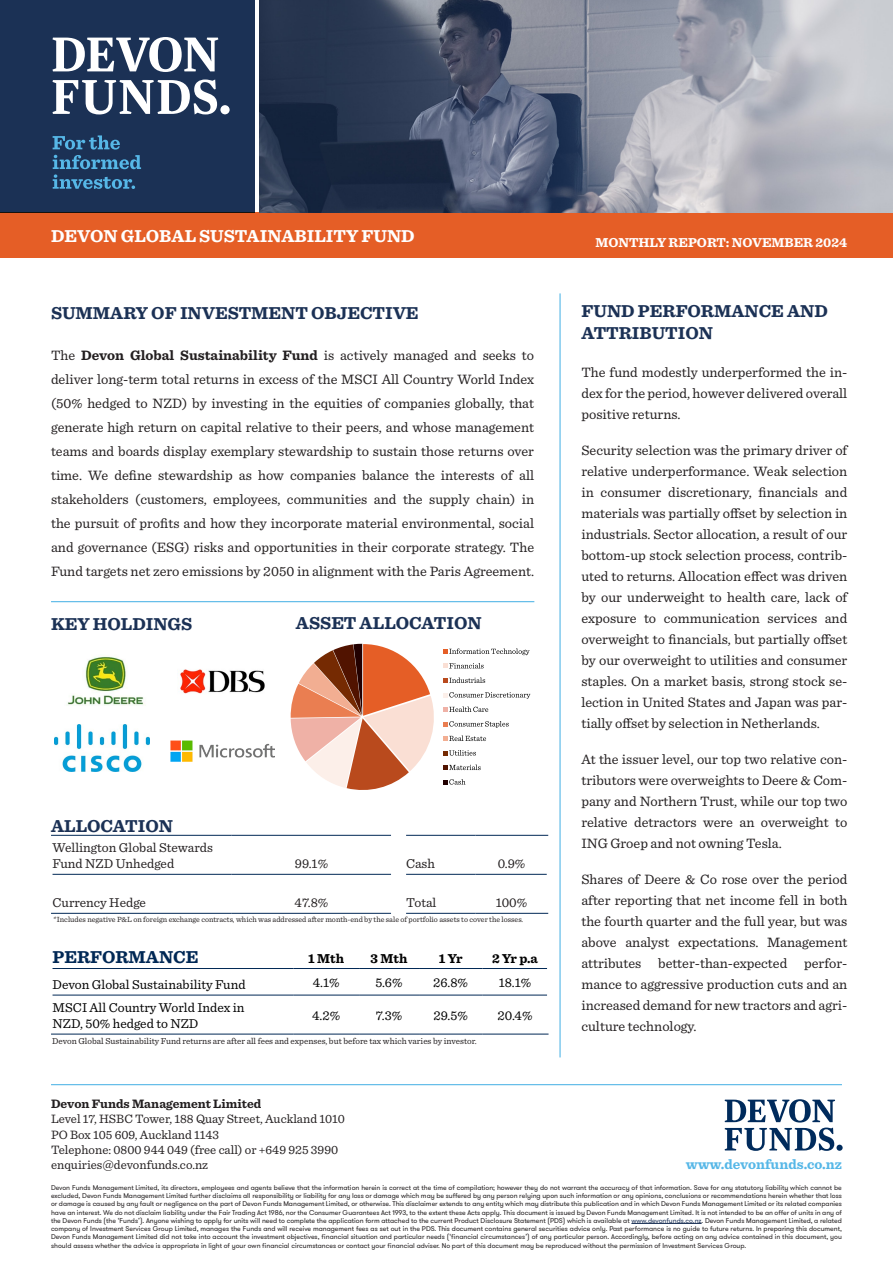
<style>
.page{position:relative;width:893px;height:1263px;background:#fff}
.page>*{position:absolute;margin:0;border:0;box-sizing:border-box;transform-origin:0 0}
.t1{font:700 18px/21.6px "Sentinel";color:#1b3155}
.t2{font:700 18px "Sentinel";color:#fff}
.t3{font:700 18px "Sentinel";color:#002855}
.t4{font:14.25px/21px "Sentinel";color:#231f20;text-align:justify}
.t5{font:700 14.25px "Sentinel";color:#56b7e7}
.t6{font:13.5px/16.2px "Sentinel";color:#000}
.t7{font:13.5px/16.2px "Sentinel";color:#231f20}
.t8{font:700 13.5px "Sentinel";color:#fff}
.t9{font:700 13.5px "Sentinel";color:#000}
.t10{font:12.75px "Sentinel";color:#231f20}
.t11{font:700 12.75px "Sentinel";color:#231f20}
.t12{font:9px "Sentinel";color:#231f20}
.t13{font:7.8px "Sentinel";color:#231f20}
.t14{font:6.9px/8.2px "GT Walsheim Pro";color:#231f20;text-align:justify}
.s1{font-weight:700}
.s2{color:#1b3155}
</style>
<div class="page">
<hr style="left:51px;top:601px;width:483px;height:1px;background:#56b7e7">
<hr style="left:559px;top:293px;width:2px;height:764px;background:#56b7e7">
<div style="left:0;top:213px;width:893px;height:45px;background:#e55e26"></div>
<img style="left:259px;top:0;width:634px;height:213px">
<div style="left:0;top:0;width:254px;height:213px;background:#1b3155"></div>
<svg style="left:53px;top:135px;width:88px;height:54px"></svg>
<svg style="left:53px;top:79px;width:177px;height:35px"></svg>
<svg style="left:53px;top:37px;width:165px;height:35px"></svg>
<hr style="left:631px;top:1223px;width:71px;height:1px;background:#1b3155">
<hr style="left:51px;top:1084px;width:791px;height:1px;background:#56b7e7">
<svg style="left:725px;top:1099px;width:118px;height:52px"></svg>
<img style="left:171px;top:740px;width:104px;height:22px">
<img style="left:67px;top:656px;width:79px;height:50px">
<img style="left:55px;top:724px;width:94px;height:48px">
<img style="left:180px;top:669px;width:85px;height:25px">
<svg style="left:290px;top:644px;width:240px;height:146px"></svg>
<hr style="left:53px;top:968px;width:240px;height:1px;background:#002855">
<hr style="left:293px;top:968px;width:66px;height:1px;background:#002855">
<hr style="left:359px;top:968px;width:60px;height:1px;background:#002855">
<hr style="left:419px;top:968px;width:63px;height:1px;background:#002855">
<hr style="left:482px;top:968px;width:65px;height:1px;background:#002855">
<hr style="left:53px;top:995px;width:240px;height:1px;background:#002855">
<hr style="left:293px;top:995px;width:66px;height:1px;background:#002855">
<hr style="left:359px;top:995px;width:60px;height:1px;background:#002855">
<hr style="left:419px;top:995px;width:63px;height:1px;background:#002855">
<hr style="left:482px;top:995px;width:65px;height:1px;background:#002855">
<hr style="left:51px;top:1034px;width:242px;height:1px;background:#002855">
<hr style="left:293px;top:1034px;width:66px;height:1px;background:#002855">
<hr style="left:359px;top:1034px;width:60px;height:1px;background:#002855">
<hr style="left:419px;top:1034px;width:63px;height:1px;background:#002855">
<hr style="left:482px;top:1034px;width:67px;height:1px;background:#002855">
<svg style="left:52px;top:873px;width:495px;height:40px"></svg>
<hr style="left:51px;top:835px;width:180px;height:1px;background:#002855">
<hr style="left:231px;top:835px;width:160px;height:1px;background:#002855">
<hr style="left:406px;top:835px;width:70px;height:1px;background:#002855">
<hr style="left:476px;top:835px;width:72px;height:1px;background:#002855">
<hr style="left:53px;top:874px;width:178px;height:1px;background:#002855">
<hr style="left:231px;top:874px;width:160px;height:1px;background:#002855">
<hr style="left:51px;top:913px;width:180px;height:1px;background:#002855">
<hr style="left:231px;top:913px;width:160px;height:1px;background:#002855">
<hr style="left:406px;top:874px;width:70px;height:1px;background:#002855">
<hr style="left:476px;top:874px;width:71px;height:1px;background:#002855">
<hr style="left:406px;top:913px;width:70px;height:1px;background:#002855">
<hr style="left:476px;top:913px;width:72px;height:1px;background:#002855">
<p class="t2" style="left:51px;top:222px;width:365px">DEVON GLOBAL SUSTAINABILITY FUND</p>
<p class="t1" style="left:51px;top:301px;width:369px">SUMMARY OF INVESTMENT OBJECTIVE</p>
<p class="t4" style="left:51px;top:342px;width:485px;line-height:24px">The <span class="s1">Devon Global Sustainability Fund</span> is actively managed and seeks to deliver long-term total returns in excess of the MSCI All Country World Index (50% hedged to NZD) by investing in the equities of companies globally, that generate high return on capital relative to their peers, and whose management teams and boards display exemplary stewardship to sustain those returns over time. We define stewardship as how companies balance the interests of all stakeholders (customers, employees, communities and the supply chain) in the pursuit of profits and how they incorporate material environmental, social and governance (ESG) risks and opportunities in their corporate strategy. The Fund targets net zero emissions by 2050 in alignment with the Paris Agreement.</p>
<p class="t1" style="left:51px;top:612px;width:143px">KEY HOLDINGS</p>
<p class="t1" style="left:296px;top:612px;width:187px">ASSET ALLOCATION</p>
<p class="t1" style="left:51px;top:814px;width:123px">ALLOCATION</p>
<p class="t7" style="left:53px;top:839px;width:162px">Wellington Global Stewards<br>Fund NZD Unhedged</p>
<p class="t7" style="left:295px;top:855px;width:35px">99.1%</p>
<p class="t7" style="left:406px;top:855px;width:30px">Cash</p>
<p class="t7" style="left:498px;top:855px;width:29px">0.9%</p>
<p class="t7" style="left:53px;top:894px;width:95px">Currency Hedge</p>
<p class="t7" style="left:295px;top:894px;width:35px">47.8%</p>
<p class="t7" style="left:406px;top:894px;width:32px">Total</p>
<p class="t7" style="left:496px;top:894px;width:33px">100%</p>
<p class="t13" style="left:54px;top:913px;width:471px">*Includes negative P&amp;L on foreign exchange contracts, which was addressed after month-end by the sale of portfolio assets to cover the losses.</p>
<p class="t3" style="left:53px;top:942px;width:147px">PERFORMANCE</p>
<p class="t9" style="left:308px;top:947px;width:37px">1 Mth</p>
<p class="t9" style="left:371px;top:947px;width:38px">3 Mth</p>
<p class="t9" style="left:439px;top:947px;width:25px">1 Yr</p>
<p class="t9" style="left:492px;top:947px;width:47px">2 Yr p.a</p>
<p class="t6" style="left:53px;top:976px;width:195px">Devon Global Sustainability Fund</p>
<p class="t6" style="left:313px;top:974px;width:28px">4.1%</p>
<p class="t6" style="left:376px;top:974px;width:29px">5.6%</p>
<p class="t6" style="left:433px;top:974px;width:36px">26.8%</p>
<p class="t6" style="left:499px;top:974px;width:34px">18.1%</p>
<p class="t6" style="left:53px;top:998px;width:193px">MSCI All Country World Index in<br>NZD, 50% hedged to NZD</p>
<p class="t6" style="left:312px;top:1006px;width:30px">4.2%</p>
<p class="t6" style="left:376px;top:1006px;width:28px">7.3%</p>
<p class="t6" style="left:433px;top:1006px;width:36px">29.5%</p>
<p class="t6" style="left:498px;top:1006px;width:36px">20.4%</p>
<p class="t12" style="left:52px;top:1034px;width:426px">Devon Global Sustainability Fund returns are after all fees and expenses, but before tax which varies by investor.</p>
<p class="t8" style="left:595px;top:232px;width:253px">MONTHLY REPORT: NOVEMBER 2024</p>
<p class="t8" style="left:634px;top:232px;width:181px">MONTHLY EPORT: APRIL</p>
<p class="t8" style="left:839px;top:232px;width:9px">2</p>
<p class="t1" style="left:581px;top:300px;width:248px">FUND PERFORMANCE AND<br>ATTRIBUTION</p>
<p class="t4" style="left:581px;top:361px;width:267px">The fund modestly underperformed the in&shy;dex for the period, however delivered overall positive returns.</p>
<p class="t4" style="left:581px;top:439px;width:267px">Security selection was the primary driver of relative underperformance. Weak selection in consumer discretionary, financials and materials was partially offset by selection in industrials. Sector allocation, a result of our bottom-up stock selection process, contrib&shy;uted to returns. Allocation effect was driven by our underweight to health care, lack of exposure to communication services and overweight to financials, but partially offset by our overweight to utilities and consumer staples. On a market basis, strong stock se&shy;lection in United States and Japan was par&shy;tially offset by selection in Netherlands.</p>
<p class="t4" style="left:581px;top:748px;width:267px">At the issuer level, our top two relative con&shy;tributors were overweights to Deere &amp; Com&shy;pany and Northern Trust, while our top two relative detractors were an overweight to ING Groep and not owning Tesla.</p>
<p class="t4" style="left:581px;top:868px;width:267px">Shares of Deere &amp; Co rose over the period after reporting that net income fell in both the fourth quarter and the full year, but was above analyst expectations. Management attributes better-than-expected perfor&shy;mance to aggressive production cuts and an increased demand for new tractors and agri&shy;culture technology.</p>
<p class="t11" style="left:51px;top:1094px;width:212px">Devon Funds Management Limited</p>
<p class="t10" style="left:51px;top:1109px;width:296px">Level 17, HSBC Tower, 188 Quay Street, Auckland 1010</p>
<p class="t10" style="left:51px;top:1125px;width:170px">PO Box 105 609, Auckland 1143</p>
<p class="t10" style="left:51px;top:1140px;width:289px">Telephone: 0800 944 049 (free call) or +649 925 3990</p>
<p class="t10" style="left:51px;top:1155px;width:159px">enquiries@devonfunds.co.nz</p>
<p class="t5" style="left:686px;top:1153px;width:158px">www.devonfunds.co.nz</p>
<p class="t14" style="left:51px;top:1183px;width:792px">Devon Funds Management Limited, its directors, employees and agents believe that the information herein is correct at the time of compilation; however they do not warrant the accuracy of that information. Save for any statutory liability which cannot be excluded, Devon Funds Management Limited further disclaims all responsibility or liability for any loss or damage which may be suffered by any person relying upon such information or any opinions, conclusions or recommendations herein whether that loss or damage is caused by any fault or negligence on the part of Devon Funds Management Limited, or otherwise. This disclaimer extends to any entity which may distribute this publication and in which Devon Funds Management Limited or its related companies have an interest. We do not disclaim liability under the Fair Trading Act 1986, nor the Consumer Guarantees Act 1993, to the extent these Acts apply. This document is issued by Devon Funds Management Limited. It is not intended to be an offer of units in any of the Devon Funds (the ‘Funds’). Anyone wishing to apply for units will need to complete the application form attached to the current Product Disclosure Statement (PDS) which is available at <span class="s2">www.devonfunds.co.nz</span>. Devon Funds Management Limited, a related company of Investment Services Group Limited, manages the Funds and will receive management fees as set out in the PDS. This document contains general securities advice only. Past performance is no guide to future returns. In preparing this document, Devon Funds Management Limited did not take into account the investment objectives, financial situation and particular needs (‘financial circumstances’) of any particular person. Accordingly, before acting on any advice contained in this document, you should assess whether the advice is appropriate in light of your own financial circumstances or contact your financial adviser. No part of this document may be reproduced without the permission of Investment Services Group.</p>
</div>
